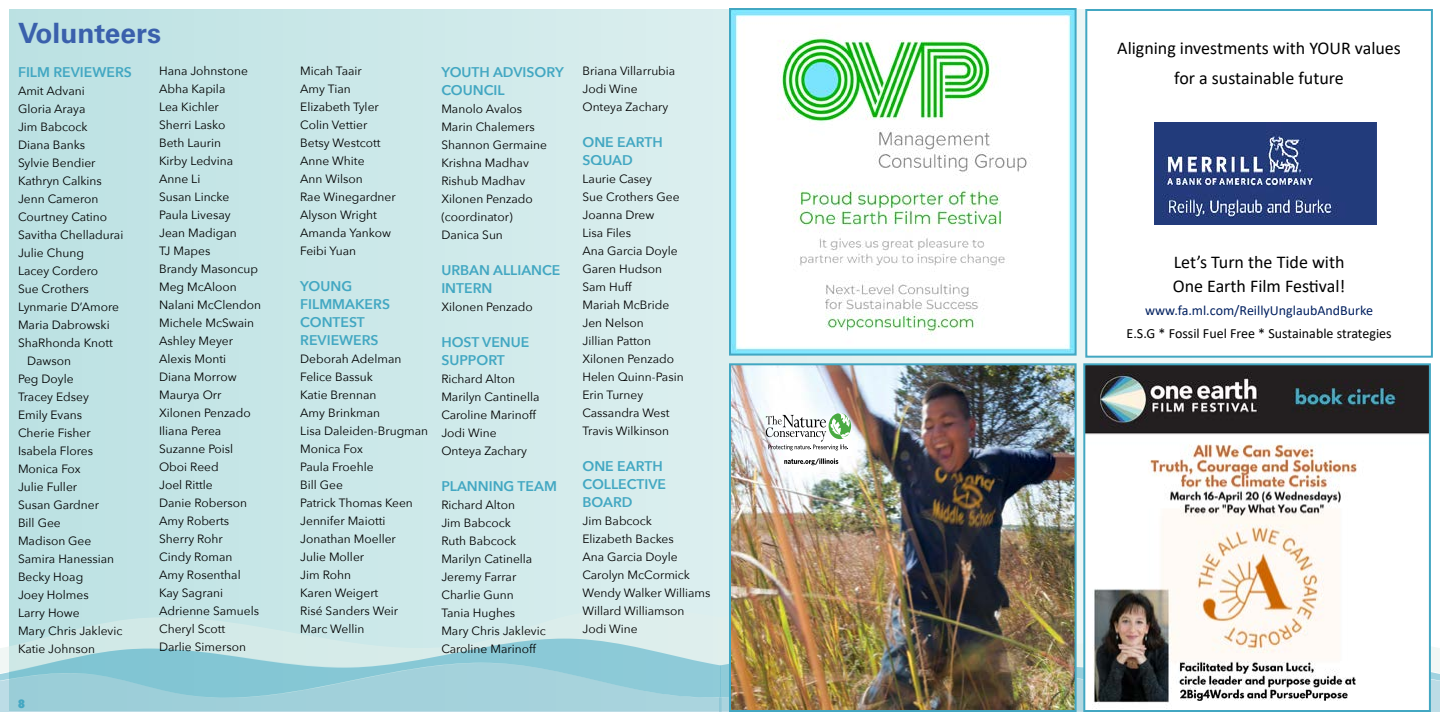
<style>
.page{position:relative;width:1440px;height:720px;background:#fff}
.page>*{position:absolute;margin:0;border:0;box-sizing:border-box;transform-origin:0 0}
.t1{font:700 28px "Univers LT Std";color:#3a60ac}
.t2{font:18px/30px "Calibri";color:#000;text-align:center}
.t3{font:600 14px/18px "Avenir Next";color:#42a7c2}
.t4{font:14px "Calibri";color:#000}
.t5{font:14px "Calibri";color:#002060}
.t6{font:12px/18px "Avenir Next";color:#000}
.t7{font:800 12px "Avenir Next Condensed";color:#44a7c2}
</style>
<div class="page">
<div style="left:10px;top:9px;width:1422px;height:702px;background:linear-gradient(to right,#bbe1e2,#fcfdfd)"></div>
<svg style="left:9px;top:609px;width:709px;height:30px;background:#cfe8e8"></svg>
<svg style="left:0;top:639px;width:720px;height:19px;background:#bee0e3"></svg>
<img style="left:732px;top:11px;width:342px;height:342px">
<div style="left:729px;top:8px;width:348px;height:348px;border:2px solid #42a7c2"></div>
<img style="left:732px;top:366px;width:342px;height:292px">
<svg style="left:784px;top:458px;width:54px;height:7px"></svg>
<svg style="left:766px;top:413px;width:85px;height:37px"></svg>
<img style="left:0;top:658px;width:1440px;height:54px">
<div style="left:729px;top:363px;width:348px;height:349px;border:2px solid #42a7c2"></div>
<img style="left:1086px;top:366px;width:342px;height:343px">
<div style="left:1083px;top:363px;width:348px;height:349px;border:2px solid #42a7c2"></div>
<div style="left:1086px;top:10px;width:346px;height:347px;background:#fff"></div>
<div style="left:1085px;top:9px;width:348px;height:349px;border:2px solid #42a7c2"></div>
<img style="left:1154px;top:122px;width:222px;height:103px">
<h1 class="t1" style="left:18px;top:17px;width:145px">Volunteers</h1>
<p class="t3" style="left:18px;top:63px;width:115px">FILM REVIEWERS</p>
<p class="t6" style="left:18px;top:81px;width:68px">Amit Advani</p>
<p class="t6" style="left:18px;top:99px;width:69px">Gloria Araya</p>
<p class="t6" style="left:18px;top:117px;width:71px">Jim Babcock</p>
<p class="t6" style="left:18px;top:135px;width:69px">Diana Banks</p>
<p class="t6" style="left:18px;top:153px;width:79px">Sylvie Bendier</p>
<p class="t6" style="left:18px;top:171px;width:85px">Kathryn Calkins</p>
<p class="t6" style="left:18px;top:189px;width:82px">Jenn Cameron</p>
<p class="t6" style="left:18px;top:207px;width:91px">Courtney Catino</p>
<p class="t6" style="left:18px;top:225px;width:107px">Savitha Chelladurai</p>
<p class="t6" style="left:18px;top:243px;width:67px">Julie Chung</p>
<p class="t6" style="left:18px;top:261px;width:82px">Lacey Cordero</p>
<p class="t6" style="left:18px;top:279px;width:72px">Sue Crothers</p>
<p class="t6" style="left:18px;top:297px;width:103px">Lynmarie D’Amore</p>
<p class="t6" style="left:18px;top:315px;width:93px">Maria Dabrowski</p>
<p class="t6" style="left:18px;top:333px;width:97px">ShaRhonda Knott</p>
<p class="t6" style="left:27px;top:351px;width:46px">Dawson</p>
<p class="t6" style="left:18px;top:369px;width:57px">Peg Doyle</p>
<p class="t6" style="left:18px;top:387px;width:72px">Tracey Edsey</p>
<p class="t6" style="left:18px;top:405px;width:66px">Emily Evans</p>
<p class="t6" style="left:18px;top:423px;width:74px">Cherie Fisher</p>
<p class="t6" style="left:18px;top:441px;width:77px">Isabela Flores</p>
<p class="t6" style="left:18px;top:459px;width:64px">Monica Fox</p>
<p class="t6" style="left:18px;top:477px;width:61px">Julie Fuller</p>
<p class="t6" style="left:18px;top:495px;width:83px">Susan Gardner</p>
<p class="t6" style="left:18px;top:513px;width:44px">Bill Gee</p>
<p class="t6" style="left:18px;top:531px;width:75px">Madison Gee</p>
<p class="t6" style="left:18px;top:549px;width:98px">Samira Hanessian</p>
<p class="t6" style="left:18px;top:567px;width:67px">Becky Hoag</p>
<p class="t6" style="left:18px;top:585px;width:72px">Joey Holmes</p>
<p class="t6" style="left:18px;top:603px;width:63px">Larry Howe</p>
<p class="t6" style="left:18px;top:621px;width:106px">Mary Chris Jaklevic</p>
<p class="t6" style="left:18px;top:639px;width:79px">Katie Johnson</p>
<p class="t6" style="left:159px;top:61px;width:104px">Hana Johnstone<br>Abha Kapila<br>Lea Kichler<br>Sherri Lasko<br>Beth Laurin<br>Kirby Ledvina<br>Anne Li<br>Susan Lincke<br>Paula Livesay<br>Jean Madigan<br>TJ Mapes<br>Brandy Masoncup<br>Meg McAloon<br>Nalani McClendon<br>Michele McSwain<br>Ashley Meyer<br>Alexis Monti<br>Diana Morrow<br>Maurya Orr<br>Xilonen Penzado<br>Iliana Perea<br>Suzanne Poisl<br>Oboi Reed<br>Joel Rittle<br>Danie Roberson<br>Amy Roberts<br>Sherry Rohr<br>Cindy Roman<br>Amy Rosenthal<br>Kay Sagrani<br>Adrienne Samuels<br>Cheryl Scott<br>Darlie Simerson</p>
<p class="t6" style="left:300px;top:61px;width:97px">Micah Taair<br>Amy Tian<br>Elizabeth Tyler<br>Colin Vettier<br>Betsy Westcott<br>Anne White<br>Ann Wilson<br>Rae Winegardner<br>Alyson Wright<br>Amanda Yankow<br>Feibi Yuan</p>
<p class="t3" style="left:300px;top:277px;width:91px">YOUNG<br>FILMMAKERS<br>CONTEST<br>REVIEWERS</p>
<p class="t6" style="left:300px;top:349px;width:130px">Deborah Adelman<br>Felice Bassuk<br>Katie Brennan<br>Amy Brinkman<br>Lisa Daleiden-Brugman<br>Monica Fox<br>Paula Froehle<br>Bill Gee<br>Patrick Thomas Keen<br>Jennifer Maiotti<br>Jonathan Moeller<br>Julie Moller<br>Jim Rohn<br>Karen Weigert<br>Risé Sanders Weir<br>Marc Wellin</p>
<p class="t3" style="left:441px;top:63px;width:124px">YOUTH ADVISORY<br>COUNCIL</p>
<p class="t6" style="left:441px;top:99px;width:107px">Manolo Avalos<br>Marin Chalemers<br>Shannon Germaine<br>Krishna Madhav<br>Rishub Madhav<br>Xilonen Penzado (coordinator)<br>Danica Sun</p>
<p class="t3" style="left:441px;top:261px;width:121px">URBAN ALLIANCE<br>INTERN</p>
<p class="t6" style="left:441px;top:297px;width:93px">Xilonen Penzado</p>
<p class="t3" style="left:441px;top:333px;width:90px">HOST VENUE<br>SUPPORT</p>
<p class="t6" style="left:441px;top:369px;width:100px">Richard Alton<br>Marilyn Cantinella<br>Caroline Marinoff<br>Jodi Wine<br>Onteya Zachary</p>
<p class="t3" style="left:441px;top:477px;width:117px">PLANNING TEAM</p>
<p class="t6" style="left:441px;top:495px;width:106px">Richard Alton<br>Jim Babcock<br>Ruth Babcock<br>Marilyn Catinella<br>Jeremy Farrar<br>Charlie Gunn<br>Tania Hughes<br>Mary Chris Jaklevic<br>Caroline Marinoff</p>
<p class="t7" style="left:18px;top:696px;width:8px">8</p>
<p class="t6" style="left:582px;top:61px;width:94px">Briana Villarrubia<br>Jodi Wine<br>Onteya Zachary</p>
<p class="t3" style="left:582px;top:133px;width:82px">ONE EARTH<br>SQUAD</p>
<p class="t6" style="left:582px;top:169px;width:103px">Laurie Casey<br>Sue Crothers Gee<br>Joanna Drew<br>Lisa Files<br>Ana Garcia Doyle<br>Garen Hudson<br>Sam Huff<br>Mariah McBride<br>Jen Nelson<br>Jillian Patton<br>Xilonen Penzado<br>Helen Quinn-Pasin<br>Erin Turney<br>Cassandra West<br>Travis Wilkinson</p>
<p class="t3" style="left:582px;top:457px;width:85px">ONE EARTH<br>COLLECTIVE<br>BOARD</p>
<p class="t6" style="left:582px;top:511px;width:130px">Jim Babcock<br>Elizabeth Backes<br>Ana Garcia Doyle<br>Carolyn McCormick<br>Wendy Walker Williams<br>Willard Williamson<br>Jodi Wine</p>
<h2 class="t2" style="left:1117px;top:33px;width:285px">Aligning investments with YOUR values for a sustainable future</h2>
<h2 class="t2" style="left:1173px;top:249px;width:174px;line-height:24px;text-align:left">Let’s Turn the Tide with<br>One Earth Film Festival!</h2>
<p class="t5" style="left:1145px;top:301px;width:229px">www.fa.ml.com/ReillyUnglaubAndBurke</p>
<p class="t4" style="left:1127px;top:324px;width:267px">E.S.G * Fossil Fuel Free * Sustainable strategies</p>
</div>
